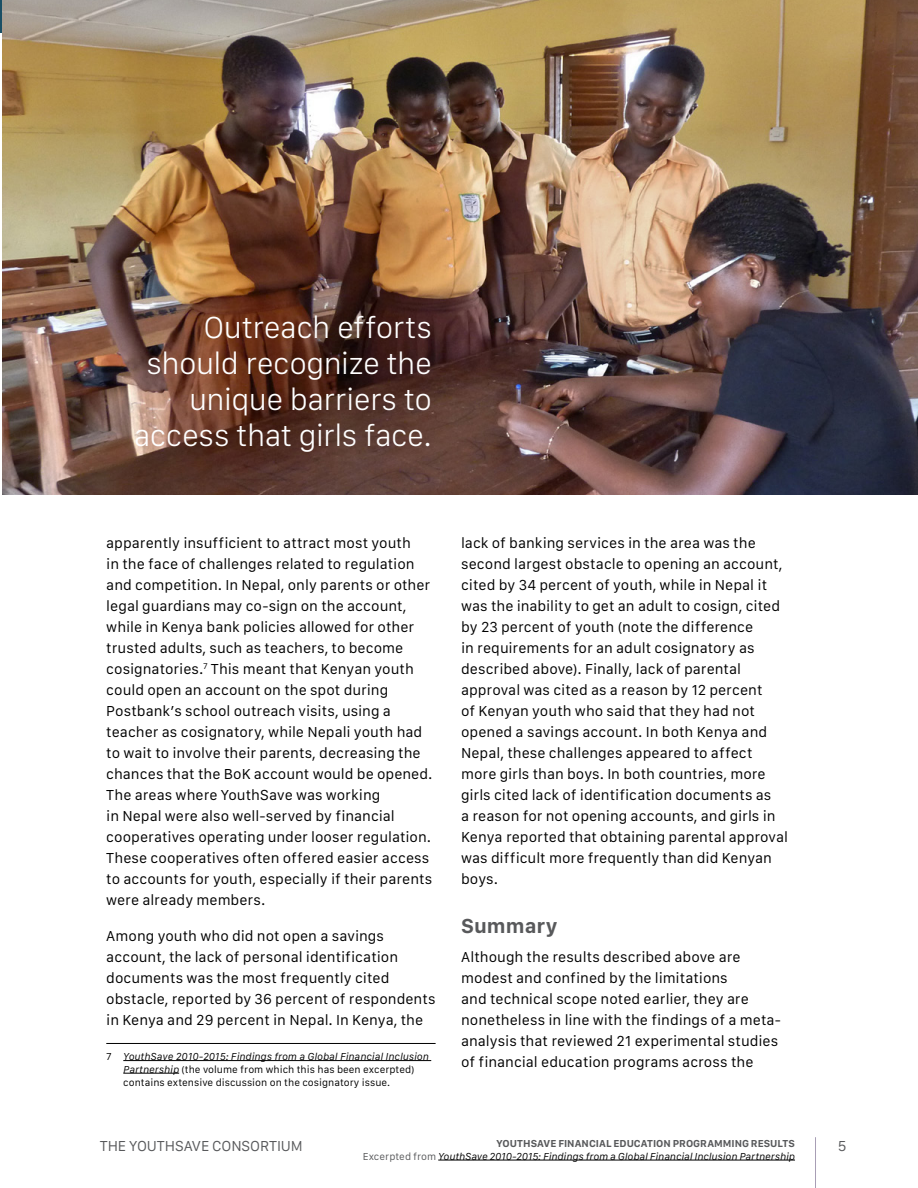
<style>
.page{position:relative;width:918px;height:1188px;background:#fff}
.page>*{position:absolute;margin:0;border:0;box-sizing:border-box;transform-origin:0 0}
.t1{font:300 31.5px/36.3px "San Francisco Text";letter-spacing:-.02em;color:#fff;text-align:right}
.t2{font:700 21px "San Francisco Text";color:#58595b}
.t3{font:15px/21px "San Francisco Text";color:#000}
.t4{font:15px "San Francisco Text";letter-spacing:-.01em;color:#58595b}
.t5{font:10.5px/12.6px "San Francisco Text";color:#000}
.t6{font:italic 10.5px/12.6px "San Francisco Text";letter-spacing:-.005em;color:#000;text-align:right}
.s1{font-style:italic}
.s2{font-weight:700;font-style:normal;color:#58595b}
.s3{font-style:normal;color:#58595b}
</style>
<div class="page">
<img style="left:2px;top:0;width:916px;height:494px">
<hr style="left:106px;top:1043px;width:330px;height:1px;background:#000">
<hr style="left:123px;top:1060px;width:308px;height:1px;background:#000">
<hr style="left:123px;top:1073px;width:56px;height:1px;background:#000">
<hr style="left:438px;top:1160px;width:357px;height:1px;background:#000">
<hr style="left:815px;top:1137px;width:1px;height:51px;background:#4e3b6a">
<h1 class="t1" style="left:134px;top:312px;width:300px">Outreach efforts should recognize the unique barriers to access that girls face.</h1>
<p class="t3" style="left:106px;top:534px;width:328px">apparently insufficient to attract most youth<br>in the face of challenges related to regulation and competition. In Nepal, only parents or other legal guardians may co-sign on the account, while in Kenya bank policies allowed for other trusted adults, such as teachers, to become cosignatories.<sup>7</sup> This meant that Kenyan youth could open an account on the spot during Postbank’s school outreach visits, using a teacher as cosignatory, while Nepali youth had to wait to involve their parents, decreasing the chances that the BoK account would be opened.<br>The areas where YouthSave was working<br>in Nepal were also well-served by financial cooperatives operating under looser regulation.<br>These cooperatives often offered easier access to accounts for youth, especially if their parents were already members.</p>
<p class="t3" style="left:106px;top:927px;width:331px">Among youth who did not open a savings account, the lack of personal identification documents was the most frequently cited obstacle, reported by 36 percent of respondents in Kenya and 29 percent in Nepal. In Kenya, the</p>
<p class="t5" style="left:123px;top:1051px;width:307px;text-indent:-17px">7 <span class="s1">YouthSave 2010-2015: Findings from a Global Financial Inclusion<br>Partnership</span> (the volume from which this has been excerpted) contains extensive discussion on the cosignatory issue.</p>
<p class="t3" style="left:461px;top:534px;width:328px">lack of banking services in the area was the second largest obstacle to opening an account, cited by 34 percent of youth, while in Nepal it was the inability to get an adult to cosign, cited by 23 percent of youth (note the difference<br>in requirements for an adult cosignatory as described above). Finally, lack of parental approval was cited as a reason by 12 percent<br>of Kenyan youth who said that they had not opened a savings account. In both Kenya and Nepal, these challenges appeared to affect more girls than boys. In both countries, more girls cited lack of identification documents as<br>a reason for not opening accounts, and girls in Kenya reported that obtaining parental approval was difficult more frequently than did Kenyan boys.</p>
<h2 class="t2" style="left:461px;top:913px;width:98px">Summary</h2>
<p class="t3" style="left:461px;top:948px;width:321px">Although the results described above are modest and confined by the limitations<br>and technical scope noted earlier, they are nonetheless in line with the findings of a meta&shy;analysis that reviewed 21 experimental studies of financial education programs across the</p>
<p class="t4" style="left:100px;top:1137px;width:204px">THE YOUTHSAVE CONSORTIUM</p>
<p class="t6" style="left:363px;top:1137px;width:434px"><span class="s2">YOUTHSAVE FINANCIAL EDUCATION PROGRAMMING RESULTS<br></span><span class="s3">Excerpted from</span> YouthSave 2010-2015: Findings from a Global Financial Inclusion Partnership</p>
<p class="t4" style="left:838px;top:1137px;width:10px">5</p>
</div>
